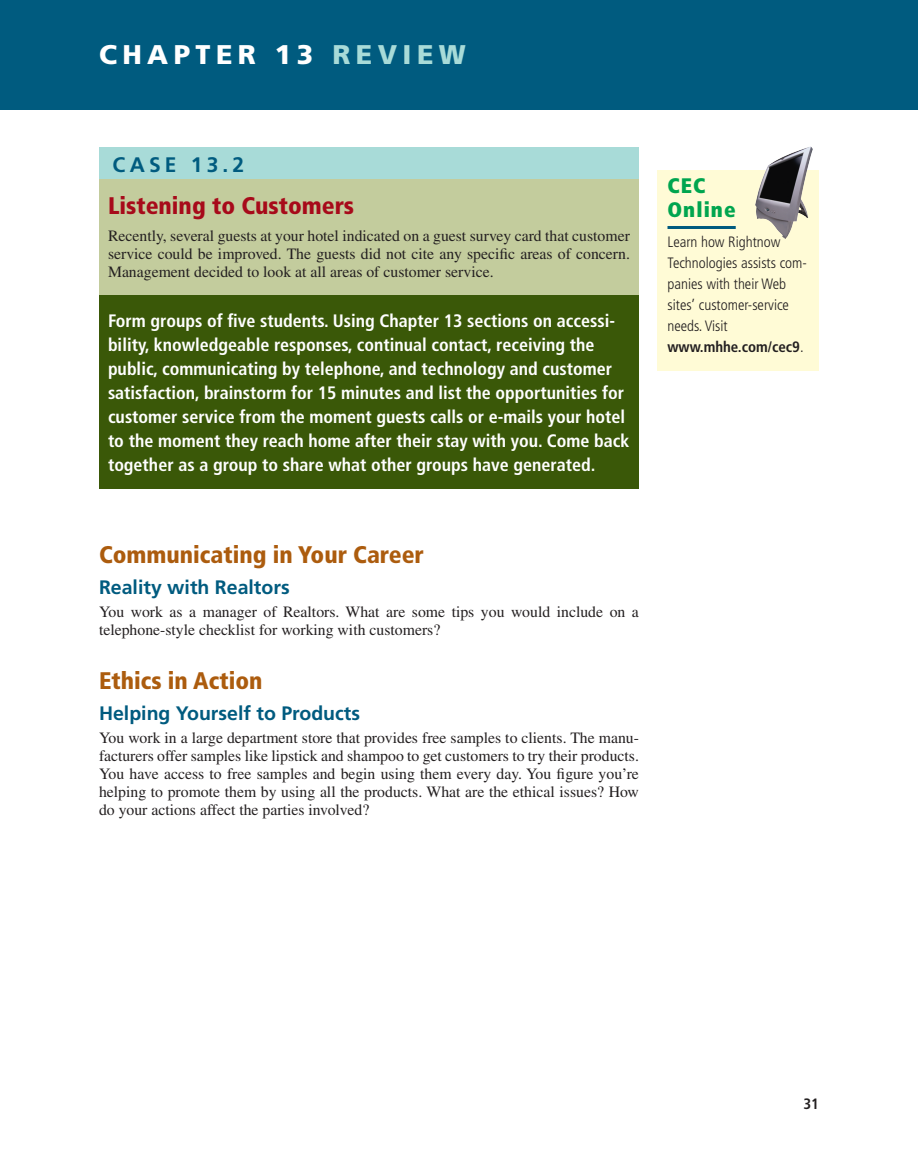
<style>
.page{position:relative;width:918px;height:1175px;background:#fff}
.page>*{position:absolute;margin:0;border:0;box-sizing:border-box;transform-origin:0 0}
.t1{font:900 27px "Frutiger";letter-spacing:.2em;color:#fff}
.t2{font:900 condensed 24px "Frutiger";color:#ac5c0e}
.t3{font:900 condensed 24px "Frutiger";color:#a70a1a}
.t4{font:900 condensed 21px/24px "Frutiger";letter-spacing:.05em;color:#00a54f}
.t5{font:700 21px "Frutiger";letter-spacing:.2em;color:#005b7f}
.t6{font:700 19.5px "Frutiger";color:#005b7f}
.t7{font:700 condensed 18px/24px "Frutiger";color:#fff}
.t8{font:15.75px/18px "Times";color:#231f20;text-align:justify}
.t9{font:300 condensed 15px/21px "Frutiger";color:#231f20}
.t10{font:700 condensed 15px "Frutiger";color:#231f20}
.s1{color:#a8dbd8}
.s2{font-weight:700}
</style>
<div class="page">
<div style="left:0;top:0;width:918px;height:110px;background:#005b7f"></div>
<div style="left:99px;top:179px;width:540px;height:119px;background:#c3cc9d"></div>
<div style="left:99px;top:147px;width:540px;height:32px;background:#a8dbd8"></div>
<div style="left:657px;top:170px;width:162px;height:200px;background:#fffbd6"></div>
<hr style="left:668px;top:226px;width:68px;height:3px;background:#005b7f">
<img style="left:755px;top:146px;width:58px;height:93px">
<div style="left:99px;top:296px;width:540px;height:193px;background:#3a5808"></div>
<h1 class="t1" style="left:99px;top:44px;width:368px">CHAPTER 13 <span class="s1">REVIEW</span></h1>
<h3 class="t5" style="left:113px;top:156px;width:133px">CASE 13.2</h3>
<h2 class="t3" style="left:108px;top:196px;width:248px">Listening to Customers</h2>
<p class="t8" style="left:108px;top:228px;width:523px">Recently, several guests at your hotel indicated on a guest survey card that customer service could be improved. The guests did not cite any specific areas of concern.<br>Management decided to look at all areas of customer service.</p>
<p class="t7" style="left:108px;top:310px;width:523px">Form groups of five students. Using Chapter 13 sections on accessi&shy;bility, knowledgeable responses, continual contact, receiving the public, communicating by telephone, and technology and customer satisfaction, brainstorm for 15 minutes and list the opportunities for customer service from the moment guests calls or e-mails your hotel to the moment they reach home after their stay with you. Come back together as a group to share what other groups have generated.</p>
<h2 class="t2" style="left:99px;top:544px;width:326px">Communicating in Your Career</h2>
<p class="t6" style="left:99px;top:579px;width:192px">Reality with Realtors</p>
<p class="t8" style="left:99px;top:604px;width:541px">You work as a manager of Realtors. What are some tips you would include on a telephone-style checklist for working with customers?</p>
<h2 class="t2" style="left:99px;top:670px;width:165px">Ethics in Action</h2>
<p class="t6" style="left:99px;top:705px;width:263px">Helping Yourself to Products</p>
<p class="t8" style="left:99px;top:730px;width:542px">You work in a large department store that provides free samples to clients. The manu&shy;facturers offer samples like lipstick and shampoo to get customers to try their products.<br>You have access to free samples and begin using them every day. You figure you’re helping to promote them by using all the products. What are the ethical issues? How do your actions affect the parties involved?</p>
<h3 class="t4" style="left:668px;top:175px;width:70px">CEC<br>Online</h3>
<p class="t9" style="left:668px;top:232px;width:141px">Learn how Rightnow<br>Technologies assists com&shy;panies with their Web sites’ customer-service needs. Visit <span class="s2">www.mhhe.com/cec9</span>.</p>
<p class="t10" style="left:803px;top:1097px;width:17px">31</p>
</div>
